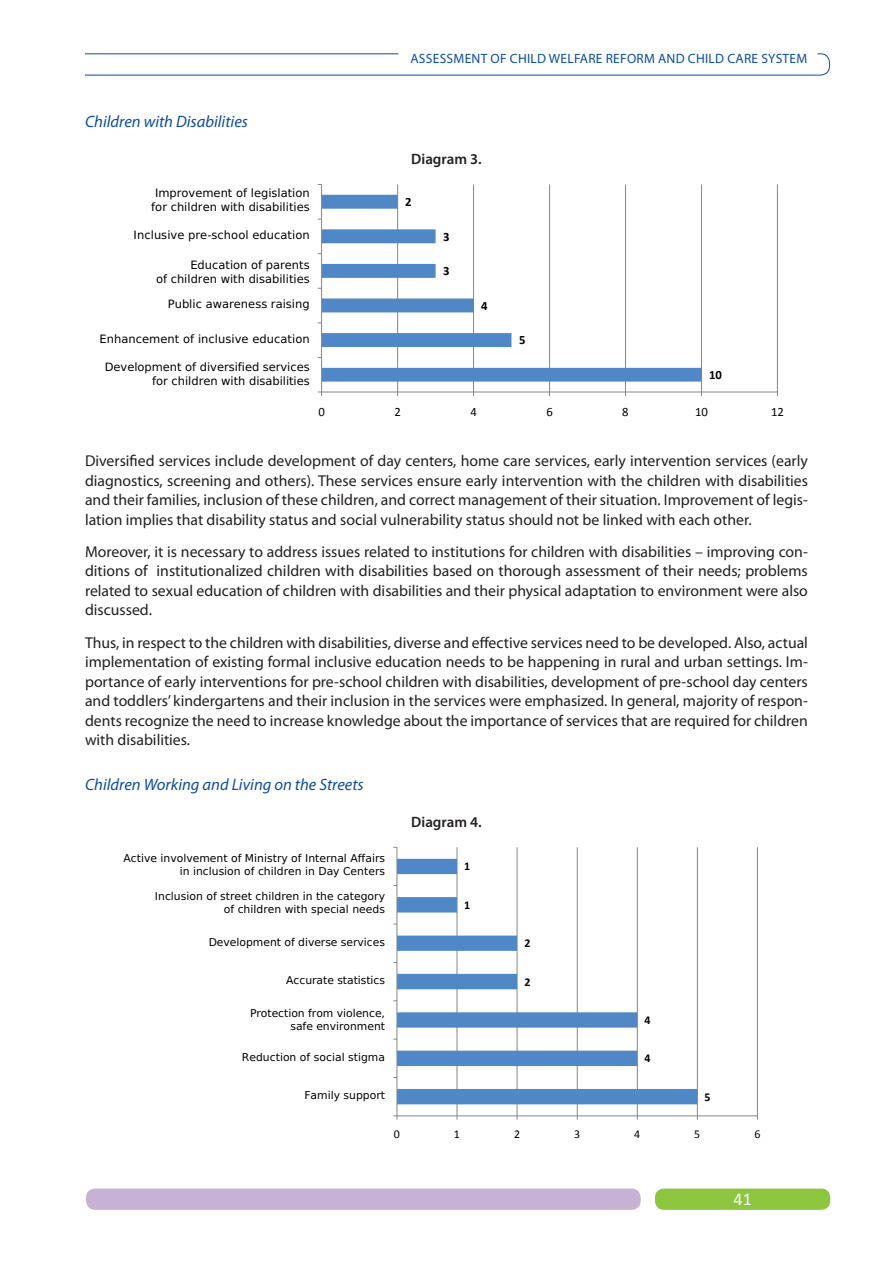
<style>
.page{position:relative;width:893px;height:1263px;background:#fff}
.page>*{position:absolute;margin:0;border:0;box-sizing:border-box;transform-origin:0 0}
.t1{font:18px "Calibri";color:#fff}
.Title4_ENG{font:italic 16.5px "Myriad Pro";color:#0d4da1}
.t2{font:15.75px/19.5px "Myriad Pro";color:#231f20;text-align:justify}
.Diagram_ENG{font:600 15px "Myriad Pro";color:#231f20}
.t3{font:13.5px "Myriad Pro";letter-spacing:.02em;color:#0d4da1}
.t4{font:12.75px "Calibri";color:#000}
.t5{font:700 12.75px "Calibri";color:#000}
.t6{font:700 12px "Calibri";color:#000}
.t7{font:12px "Calibri";color:#000}
.t8{font:11.55px/13.8px "BPG DejaVu Sans";color:#000;text-align:right}
.t9{font:10.8px/12.9px "BPG DejaVu Sans";color:#000;text-align:right}
</style>
<div class="page">
<div style="left:86px;top:1188px;width:555px;height:22px;background:#c7b2d5;border-radius:9px"></div>
<div style="left:655px;top:1188px;width:175px;height:22px;background:#8bc63e;border-radius:9px"></div>
<div style="left:40px;top:53px;width:790px;height:22px;border:1px solid #0d4da1;border-radius:9px"></div>
<div style="left:398px;top:43px;width:419px;height:21px;background:#fff;border-radius:9px"></div>
<div style="left:37px;top:38px;width:48px;height:52px;background:#fff"></div>
<hr style="left:397px;top:184px;width:1px;height:208px;background:#868686">
<hr style="left:473px;top:184px;width:1px;height:208px;background:#868686">
<hr style="left:549px;top:184px;width:1px;height:208px;background:#868686">
<hr style="left:625px;top:184px;width:1px;height:208px;background:#868686">
<hr style="left:701px;top:184px;width:1px;height:208px;background:#868686">
<hr style="left:777px;top:184px;width:1px;height:208px;background:#868686">
<svg style="left:322px;top:195px;width:379px;height:187px"></svg>
<hr style="left:322px;top:392px;width:455px;height:1px;background:#868686">
<hr style="left:321px;top:184px;width:1px;height:208px;background:#868686">
<hr style="left:457px;top:847px;width:1px;height:269px;background:#868686">
<hr style="left:517px;top:847px;width:1px;height:269px;background:#868686">
<hr style="left:577px;top:847px;width:1px;height:269px;background:#868686">
<hr style="left:637px;top:847px;width:1px;height:269px;background:#868686">
<hr style="left:697px;top:847px;width:1px;height:269px;background:#868686">
<hr style="left:757px;top:847px;width:1px;height:269px;background:#868686">
<svg style="left:397px;top:859px;width:300px;height:245px"></svg>
<hr style="left:397px;top:1115px;width:360px;height:1px;background:#868686">
<hr style="left:396px;top:847px;width:1px;height:269px;background:#868686">
<p class="t3" style="left:410px;top:50px;width:398px">ASSESSMENT OF CHILD WELFARE REFORM AND CHILD CARE SYSTEM</p>
<p class="Title4_ENG" style="left:85px;top:111px;width:164px">Children with Disabilities</p>
<p class="t8" style="left:151px;top:186px;width:160px;text-align:center">Improvement of legislation for children with disabilities</p>
<p class="t8" style="left:134px;top:229px;width:178px">Inclusive pre-school education</p>
<p class="t8" style="left:156px;top:258px;width:155px">Education of parents<br>of children with disabilities</p>
<p class="t8" style="left:168px;top:298px;width:143px">Public awareness raising</p>
<p class="t8" style="left:99px;top:332px;width:212px">Enhancement of inclusive education</p>
<p class="t8" style="left:105px;top:360px;width:206px">Development of diversified services for children with disabilities</p>
<p class="Diagram_ENG" style="left:411px;top:149px;width:72px">Diagram 3.</p>
<p class="t5" style="left:405px;top:194px;width:8px">2</p>
<p class="t5" style="left:443px;top:228px;width:8px">3</p>
<p class="t5" style="left:443px;top:263px;width:8px">3</p>
<p class="t5" style="left:481px;top:298px;width:8px">4</p>
<p class="t5" style="left:519px;top:332px;width:8px">5</p>
<p class="t5" style="left:709px;top:367px;width:14px">10</p>
<p class="t4" style="left:318px;top:404px;width:8px">0</p>
<p class="t4" style="left:394px;top:404px;width:8px">2</p>
<p class="t4" style="left:470px;top:404px;width:8px">4</p>
<p class="t4" style="left:546px;top:404px;width:8px">6</p>
<p class="t4" style="left:622px;top:404px;width:8px">8</p>
<p class="t4" style="left:695px;top:404px;width:14px">10</p>
<p class="t4" style="left:771px;top:404px;width:14px">12</p>
<p class="t2" style="left:85px;top:451px;width:724px">Diversified services include development of day centers, home care services, early intervention services (early diagnostics, screening and others). These services ensure early intervention with the children with disabilities and their families, inclusion of these children, and correct management of their situation. Improvement of legis&shy;lation implies that disability status and social vulnerability status should not be linked with each other.</p>
<p class="t2" style="left:85px;top:541px;width:724px">Moreover, it is necessary to address issues related to institutions for children with disabilities – improving con&shy;ditions of institutionalized children with disabilities based on thorough assessment of their needs; problems related to sexual education of children with disabilities and their physical adaptation to environment were also discussed.</p>
<p class="t2" style="left:85px;top:632px;width:724px">Thus, in respect to the children with disabilities, diverse and effective services need to be developed. Also, actual implementation of existing formal inclusive education needs to be happening in rural and urban settings. Im&shy;portance of early interventions for pre-school children with disabilities, development of pre-school day centers and toddlers’ kindergartens and their inclusion in the services were emphasized. In general, majority of respon&shy;dents recognize the need to increase knowledge about the importance of services that are required for children with disabilities.</p>
<p class="Title4_ENG" style="left:85px;top:774px;width:280px">Children Working and Living on the Streets</p>
<p class="Diagram_ENG" style="left:411px;top:812px;width:72px">Diagram 4.</p>
<p class="t9" style="left:124px;top:852px;width:263px">Active involvement of Ministry of Internal Affairs in inclusion of children in Day Centers</p>
<p class="t9" style="left:155px;top:890px;width:232px">Inclusion of street children in the category of children with special needs</p>
<p class="t9" style="left:209px;top:936px;width:178px">Development of diverse services</p>
<p class="t9" style="left:286px;top:974px;width:100px">Accurate statistics</p>
<p class="t9" style="left:250px;top:1007px;width:137px">Protection from violence, safe environment</p>
<p class="t9" style="left:242px;top:1051px;width:145px">Reduction of social stigma</p>
<p class="t9" style="left:304px;top:1089px;width:82px">Family support</p>
<p class="t6" style="left:464px;top:859px;width:8px">1</p>
<p class="t6" style="left:464px;top:897px;width:8px">1</p>
<p class="t6" style="left:524px;top:936px;width:8px">2</p>
<p class="t6" style="left:524px;top:974px;width:8px">2</p>
<p class="t6" style="left:644px;top:1012px;width:8px">4</p>
<p class="t6" style="left:644px;top:1051px;width:8px">4</p>
<p class="t6" style="left:705px;top:1089px;width:8px">5</p>
<p class="t7" style="left:394px;top:1127px;width:8px">0</p>
<p class="t7" style="left:454px;top:1127px;width:8px">1</p>
<p class="t7" style="left:514px;top:1127px;width:8px">2</p>
<p class="t7" style="left:574px;top:1127px;width:8px">3</p>
<p class="t7" style="left:634px;top:1127px;width:8px">4</p>
<p class="t7" style="left:694px;top:1127px;width:8px">5</p>
<p class="t7" style="left:754px;top:1127px;width:8px">6</p>
<p class="t1" style="left:733px;top:1188px;width:20px">41</p>
</div>
